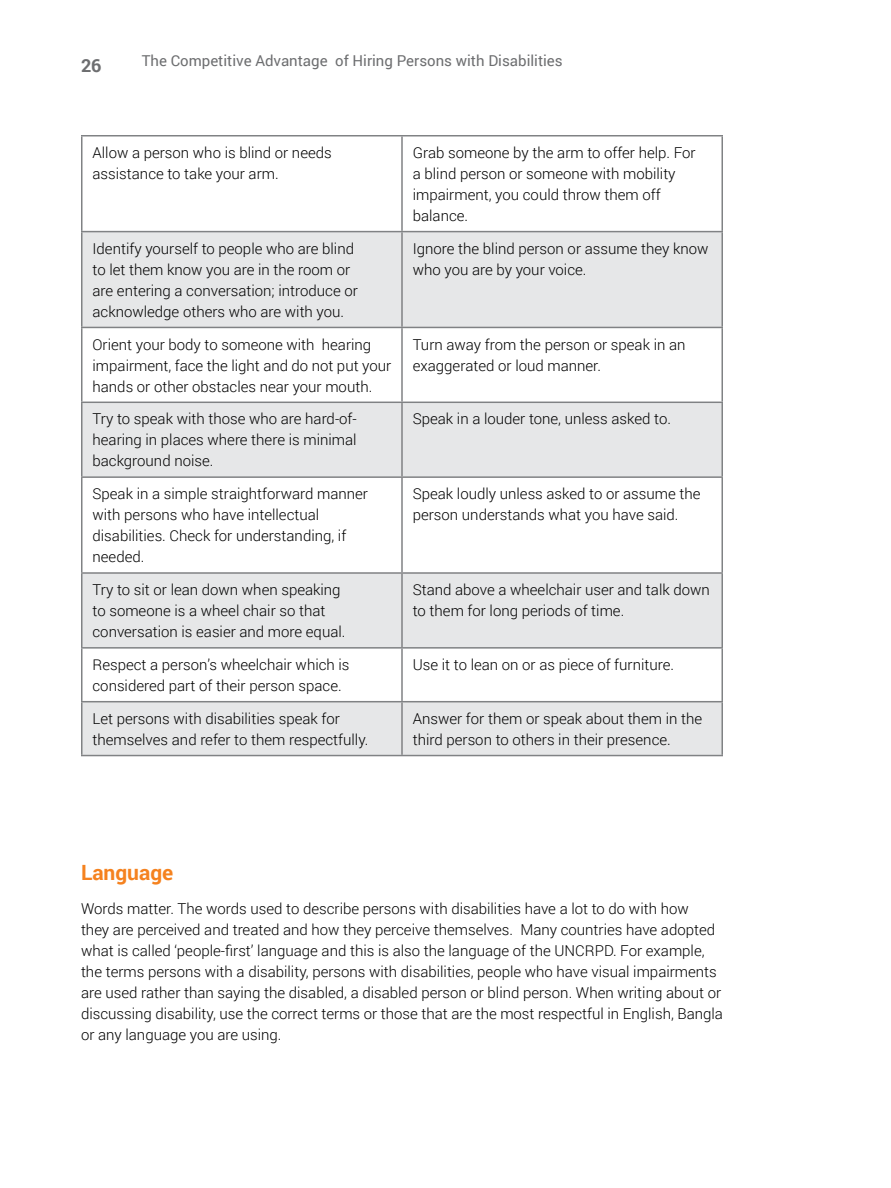
<style>
.page{position:relative;width:891px;height:1188px;background:#fff}
.page>*{position:absolute;margin:0;border:0;box-sizing:border-box;transform-origin:0 0}
.t1{font:700 21px "Roboto";color:#f5821f}
.t2{font:700 18px "Roboto";color:#6d6e70}
.t3{font:300 15px/21px "Roboto";color:#000}
.t4{font:15px "Roboto";color:#6d6e70}
</style>
<div class="page">
<svg style="left:82px;top:232px;width:640px;height:523px;fill:#e6e7e8"></svg>
<hr style="left:81px;top:135px;width:321px;height:1px;background:#808284">
<hr style="left:402px;top:135px;width:321px;height:1px;background:#808284">
<hr style="left:401px;top:137px;width:2px;height:94px;background:#808284">
<hr style="left:81px;top:231px;width:321px;height:1px;background:#808284">
<hr style="left:402px;top:231px;width:321px;height:1px;background:#808284">
<hr style="left:401px;top:232px;width:2px;height:95px;background:#808284">
<hr style="left:81px;top:327px;width:321px;height:1px;background:#808284">
<hr style="left:402px;top:327px;width:321px;height:1px;background:#808284">
<hr style="left:401px;top:328px;width:2px;height:74px;background:#808284">
<hr style="left:81px;top:402px;width:321px;height:1px;background:#808284">
<hr style="left:402px;top:402px;width:321px;height:1px;background:#808284">
<hr style="left:401px;top:403px;width:2px;height:73px;background:#808284">
<hr style="left:81px;top:476px;width:321px;height:2px;background:#808284">
<hr style="left:402px;top:476px;width:321px;height:2px;background:#808284">
<hr style="left:401px;top:478px;width:2px;height:94px;background:#808284">
<hr style="left:81px;top:572px;width:321px;height:2px;background:#808284">
<hr style="left:402px;top:572px;width:321px;height:2px;background:#808284">
<hr style="left:401px;top:574px;width:2px;height:73px;background:#808284">
<hr style="left:81px;top:647px;width:321px;height:2px;background:#808284">
<hr style="left:402px;top:647px;width:321px;height:2px;background:#808284">
<hr style="left:401px;top:649px;width:2px;height:52px;background:#808284">
<hr style="left:81px;top:701px;width:321px;height:1px;background:#808284">
<hr style="left:402px;top:701px;width:321px;height:1px;background:#808284">
<hr style="left:401px;top:702px;width:2px;height:53px;background:#808284">
<hr style="left:81px;top:137px;width:1px;height:94px;background:#808284">
<hr style="left:722px;top:137px;width:1px;height:94px;background:#808284">
<hr style="left:81px;top:232px;width:1px;height:95px;background:#808284">
<hr style="left:722px;top:232px;width:1px;height:95px;background:#808284">
<hr style="left:81px;top:328px;width:1px;height:74px;background:#808284">
<hr style="left:722px;top:328px;width:1px;height:74px;background:#808284">
<hr style="left:81px;top:403px;width:1px;height:73px;background:#808284">
<hr style="left:722px;top:403px;width:1px;height:73px;background:#808284">
<hr style="left:81px;top:478px;width:1px;height:94px;background:#808284">
<hr style="left:722px;top:478px;width:1px;height:94px;background:#808284">
<hr style="left:81px;top:574px;width:1px;height:73px;background:#808284">
<hr style="left:722px;top:574px;width:1px;height:73px;background:#808284">
<hr style="left:81px;top:649px;width:1px;height:52px;background:#808284">
<hr style="left:722px;top:649px;width:1px;height:52px;background:#808284">
<hr style="left:81px;top:702px;width:1px;height:53px;background:#808284">
<hr style="left:722px;top:702px;width:1px;height:53px;background:#808284">
<hr style="left:81px;top:755px;width:321px;height:1px;background:#808284">
<hr style="left:402px;top:755px;width:321px;height:1px;background:#808284">
<p class="t2" style="left:81px;top:53px;width:22px">26</p>
<p class="t4" style="left:142px;top:51px;width:423px">The Competitive Advantage of Hiring Persons with Disabilities</p>
<p class="t3" style="left:93px;top:141px;width:241px">Allow a person who is blind or needs assistance to take your arm.</p>
<p class="t3" style="left:413px;top:141px;width:284px">Grab someone by the arm to offer help. For a blind person or someone with mobility impairment, you could throw them off balance.</p>
<p class="t3" style="left:93px;top:237px;width:267px">Identify yourself to people who are blind to let them know you are in the room or are entering a conversation; introduce or acknowledge others who are with you.</p>
<p class="t3" style="left:413px;top:237px;width:297px">Ignore the blind person or assume they know who you are by your voice.</p>
<p class="t3" style="left:93px;top:333px;width:300px">Orient your body to someone with hearing impairment, face the light and do not put your hands or other obstacles near your mouth.</p>
<p class="t3" style="left:413px;top:333px;width:274px">Turn away from the person or speak in an exaggerated or loud manner.</p>
<p class="t3" style="left:93px;top:408px;width:266px;text-align:justify">Try to speak with those who are hard-of&shy;hearing in places where there is minimal background noise.</p>
<p class="t3" style="left:413px;top:408px;width:260px">Speak in a louder tone, unless asked to.</p>
<p class="t3" style="left:93px;top:483px;width:277px">Speak in a simple straightforward manner with persons who have intellectual disabilities. Check for understanding, if needed.</p>
<p class="t3" style="left:413px;top:483px;width:289px">Speak loudly unless asked to or assume the person understands what you have said.</p>
<p class="t3" style="left:93px;top:579px;width:254px">Try to sit or lean down when speaking to someone is a wheel chair so that conversation is easier and more equal.</p>
<p class="t3" style="left:413px;top:579px;width:299px">Stand above a wheelchair user and talk down to them for long periods of time.</p>
<p class="t3" style="left:93px;top:654px;width:259px">Respect a person’s wheelchair which is considered part of their person space.</p>
<p class="t3" style="left:413px;top:654px;width:263px">Use it to lean on or as piece of furniture.</p>
<p class="t3" style="left:93px;top:707px;width:277px">Let persons with disabilities speak for themselves and refer to them respectfully.</p>
<p class="t3" style="left:413px;top:707px;width:291px">Answer for them or speak about them in the third person to others in their presence.</p>
<h1 class="t1" style="left:81px;top:857px;width:94px">Language</h1>
<p class="t3" style="left:81px;top:898px;width:644px">Words matter. The words used to describe persons with disabilities have a lot to do with how<br>they are perceived and treated and how they perceive themselves. Many countries have adopted what is called ‘people-first’ language and this is also the language of the UNCRPD. For example, the terms persons with a disability, persons with disabilities, people who have visual impairments are used rather than saying the disabled, a disabled person or blind person. When writing about or discussing disability, use the correct terms or those that are the most respectful in English, Bangla or any language you are using.</p>
</div>
